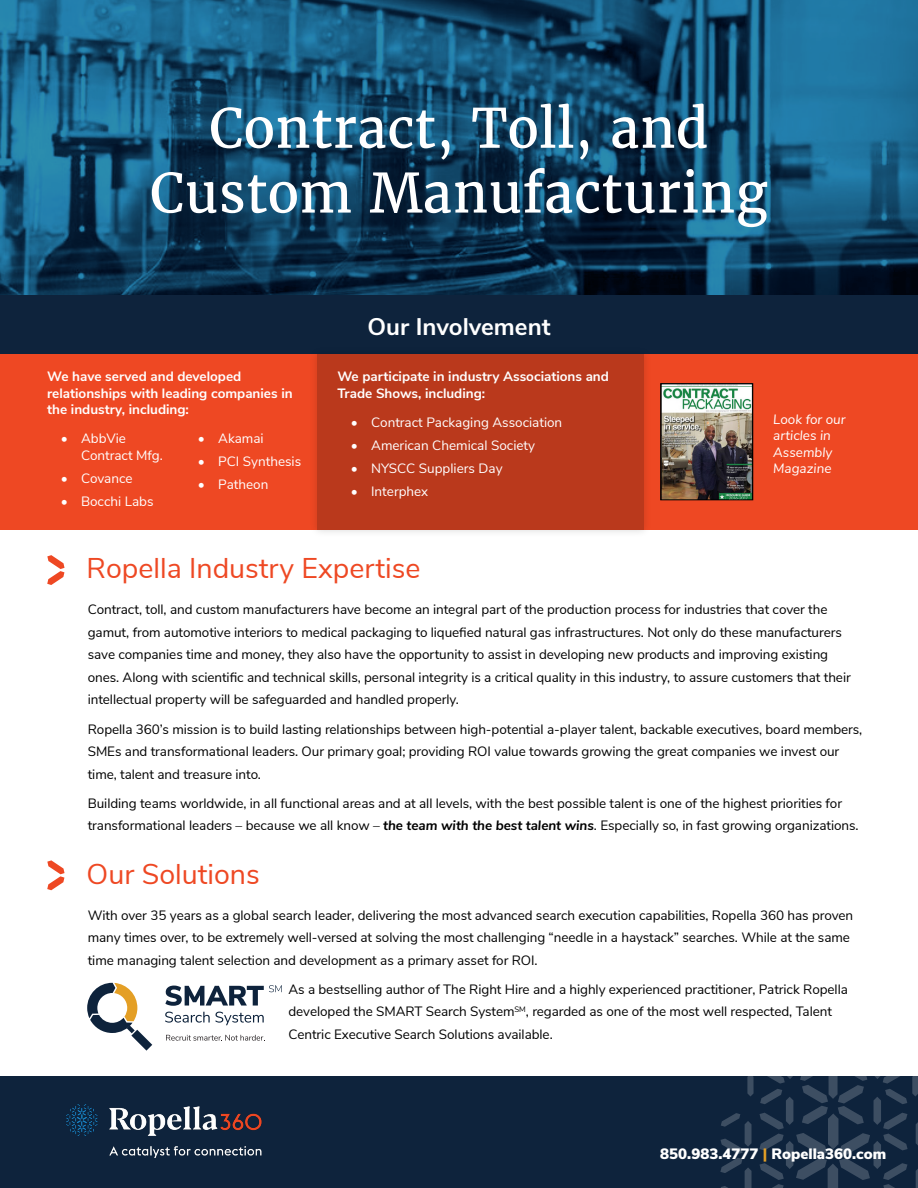
<style>
.page{position:relative;width:918px;height:1188px;background:#fff}
.page>*{position:absolute;margin:0;border:0;box-sizing:border-box;transform-origin:0 0}
.t1{font:54px/64.8px "Merriweather";letter-spacing:.005em;color:#fff;text-align:center}
.t2{font:28.5px "Nunito Sans";color:#ee4823}
.t3{font:700 24px "Nunito Sans";color:#fff}
.t4{font:900 15px "Nunito Sans";color:#fff}
.t5{font:13.5px/22.5px "Nunito Sans";letter-spacing:-.005em;color:#000}
.t6{font:13.5px/16.2px "Nunito Sans";color:#fff}
.t7{font:700 13.5px/16.2px "Nunito Sans";color:#fff}
.t8{font:italic 13.5px/16.2px "Nunito Sans";color:#fff}
.s1{font-weight:700;font-style:italic}
.s2{color:#e49f25}
</style>
<div class="page">
<div style="left:644px;top:354px;width:274px;height:176px;background:#ee4823"></div>
<img style="left:663px;top:386px;width:88px;height:112px">
<div style="left:661px;top:384px;width:92px;height:116px;border:1px solid #000"></div>
<svg style="left:0;top:0;width:918px;height:296px;background:#124a6c"></svg>
<div style="left:0;top:296px;width:918px;height:58px;background:#0e233c"></div>
<div style="left:0;top:1077px;width:918px;height:111px;background:#0e233c"></div>
<svg style="left:47px;top:555px;width:18px;height:30px"></svg>
<svg style="left:47px;top:860px;width:18px;height:30px"></svg>
<div style="left:0;top:354px;width:317px;height:176px;background:#ee4823"></div>
<div style="left:309px;top:346px;width:343px;height:192px;background:#000;opacity:.15"></div>
<div style="left:317px;top:354px;width:327px;height:176px;background:#ba391c"></div>
<svg style="left:720px;top:1076px;width:198px;height:112px"></svg>
<img style="left:66px;top:1104px;width:196px;height:54px">
<svg style="left:165px;top:1012px;width:99px;height:13px"></svg>
<svg style="left:166px;top:1035px;width:99px;height:6px"></svg>
<svg style="left:87px;top:983px;width:65px;height:68px"></svg>
<svg style="left:165px;top:985px;width:117px;height:21px"></svg>
<h1 class="t1" style="left:150px;top:96px;width:619px">Contract, Toll, and<br>Custom Manufacturing</h1>
<p class="t7" style="left:47px;top:368px;width:247px">We have served and developed relationships with leading companies in the industry, including:</p>
<p class="t6" style="left:81px;top:430px;width:83px;text-indent:-20px">• AbbVie<br>Contract Mfg.</p>
<p class="t6" style="left:61px;top:469px;width:73px">• Covance</p>
<p class="t6" style="left:61px;top:492px;width:94px">• Bocchi Labs</p>
<p class="t6" style="left:198px;top:430px;width:67px">• Akamai</p>
<p class="t6" style="left:198px;top:453px;width:105px">• PCI Synthesis</p>
<p class="t6" style="left:198px;top:476px;width:72px">• Patheon</p>
<h3 class="t3" style="left:367px;top:309px;width:185px">Our Involvement</h3>
<p class="t7" style="left:337px;top:368px;width:273px">We participate in industry Associations and<br>Trade Shows, including:</p>
<p class="t6" style="left:351px;top:414px;width:213px">• Contract Packaging Association</p>
<p class="t6" style="left:351px;top:437px;width:186px">• American Chemical Society</p>
<p class="t6" style="left:351px;top:460px;width:153px">• NYSCC Suppliers Day</p>
<p class="t6" style="left:351px;top:483px;width:79px">• Interphex</p>
<p class="t8" style="left:773px;top:411px;width:74px">Look for our articles in<br>Assembly<br>Magazine</p>
<h2 class="t2" style="left:87px;top:548px;width:335px">Ropella Industry Expertise</h2>
<p class="t5" style="left:88px;top:598px;width:765px">Contract, toll, and custom manufacturers have become an integral part of the production process for industries that cover the gamut, from automotive interiors to medical packaging to liquefied natural gas infrastructures. Not only do these manufacturers save companies time and money, they also have the opportunity to assist in developing new products and improving existing ones. Along with scientific and technical skills, personal integrity is a critical quality in this industry, to assure customers that their intellectual property will be safeguarded and handled properly.</p>
<p class="t5" style="left:88px;top:717px;width:776px">Ropella 360’s mission is to build lasting relationships between high-potential a-player talent, backable executives, board members,<br>SMEs and transformational leaders. Our primary goal; providing ROI value towards growing the great companies we invest our time, talent and treasure into.</p>
<p class="t5" style="left:88px;top:791px;width:772px">Building teams worldwide, in all functional areas and at all levels, with the best possible talent is one of the highest priorities for transformational leaders – because we all know – <span class="s1">the team with the best talent wins</span>. Especially so, in fast growing organizations.</p>
<h2 class="t2" style="left:87px;top:853px;width:175px">Our Solutions</h2>
<p class="t5" style="left:88px;top:903px;width:767px">With over 35 years as a global search leader, delivering the most advanced search execution capabilities, Ropella 360 has proven many times over, to be extremely well-versed at solving the most challenging “needle in a haystack” searches. While at the same time managing talent selection and development as a primary asset for ROI.</p>
<p class="t5" style="left:289px;top:977px;width:561px">As a bestselling author of The Right Hire and a highly experienced practitioner, Patrick Ropella developed the SMART Search System<sup>SM</sup>, regarded as one of the most well respected, Talent<br>Centric Executive Search Solutions available.</p>
<p class="t4" style="left:660px;top:1143px;width:227px">850.983.4777 <span class="s2">|</span> Ropella360.com</p>
</div>
